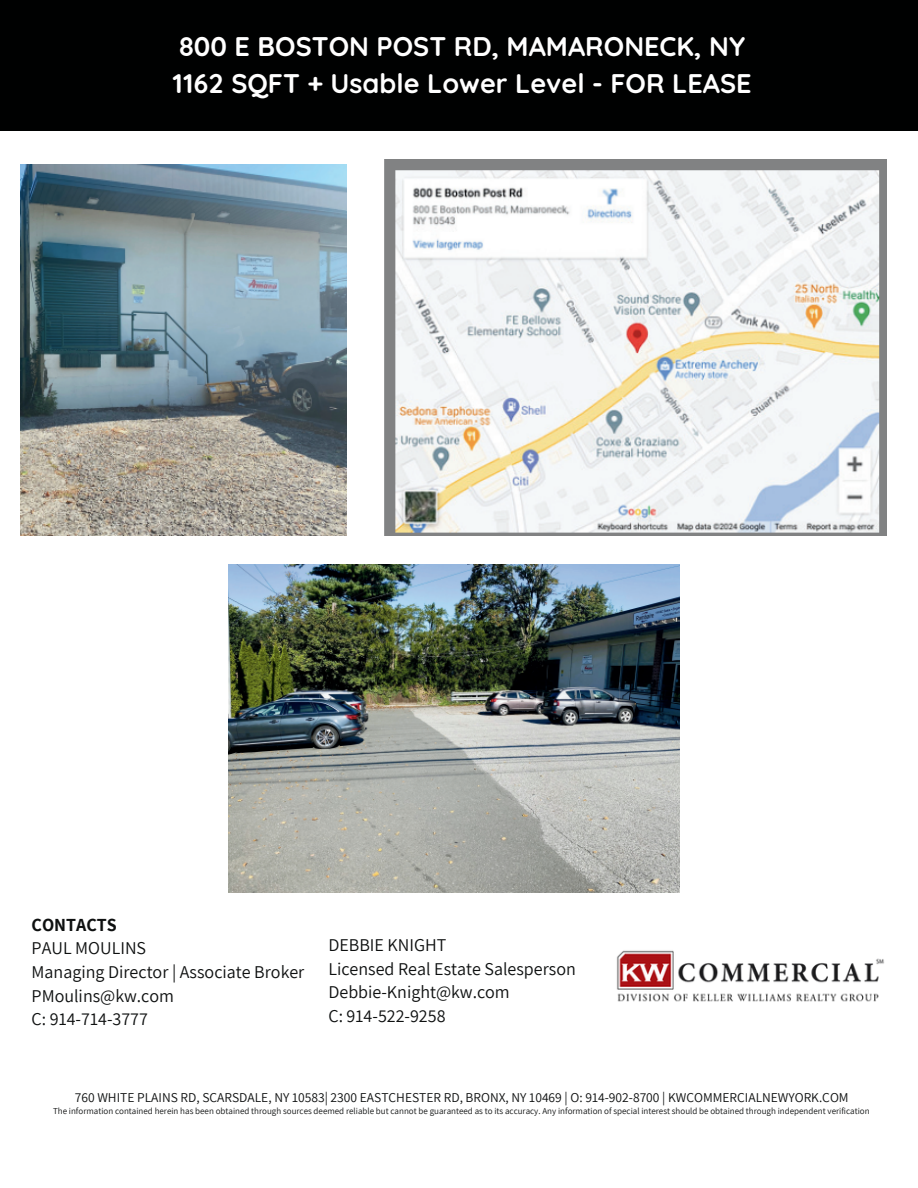
<style>
.page{position:relative;width:918px;height:1188px;background:#fff}
.page>*{position:absolute;margin:0;border:0;box-sizing:border-box;transform-origin:0 0}
.t1{font:700 27px/37.2px "Quicksand";color:#fff}
.t2{font:18px/23.7px "Assistant";color:#0e1010}
.t3{font:13.5px "Assistant";color:#0e1010}
.t4{font:9px "Assistant";color:#0e1010}
.s1{font-weight:700}
</style>
<div class="page">
<div style="left:0;top:0;width:918px;height:131px;background:#000101"></div>
<img style="left:616px;top:950px;width:268px;height:52px">
<img style="left:20px;top:164px;width:326px;height:371px">
<img style="left:384px;top:160px;width:502px;height:375px">
<img style="left:229px;top:565px;width:451px;height:327px">
<p class="t1" style="left:173px;top:28px;width:581px">800 E BOSTON POST RD, MAMARONECK, NY<br>1162 SQFT + Usable Lower Level - FOR LEASE</p>
<h1 class="t2" style="left:32px;top:912px;width:274px"><span class="s1">CONTACTS<br></span>PAUL MOULINS<br>Managing Director | Associate Broker<br>PMoulins@kw.com<br>C: 914-714-3777</h1>
<h2 class="t2" style="left:328px;top:932px;width:249px">DEBBIE KNIGHT<br>Licensed Real Estate Salesperson<br>Debbie-Knight@kw.com<br>C: 914-522-9258</h2>
<p class="t3" style="left:75px;top:1088px;width:775px">760 WHITE PLAINS RD, SCARSDALE, NY 10583| 2300 EASTCHESTER RD, BRONX, NY 10469 | O: 914-902-8700 | KWCOMMERCIALNEWYORK.COM</p>
<p class="t4" style="left:53px;top:1105px;width:818px">The information contained herein has been obtained through sources deemed reliable but cannot be guaranteed as to its accuracy. Any information of special interest should be obtained through independent verification</p>
</div>
